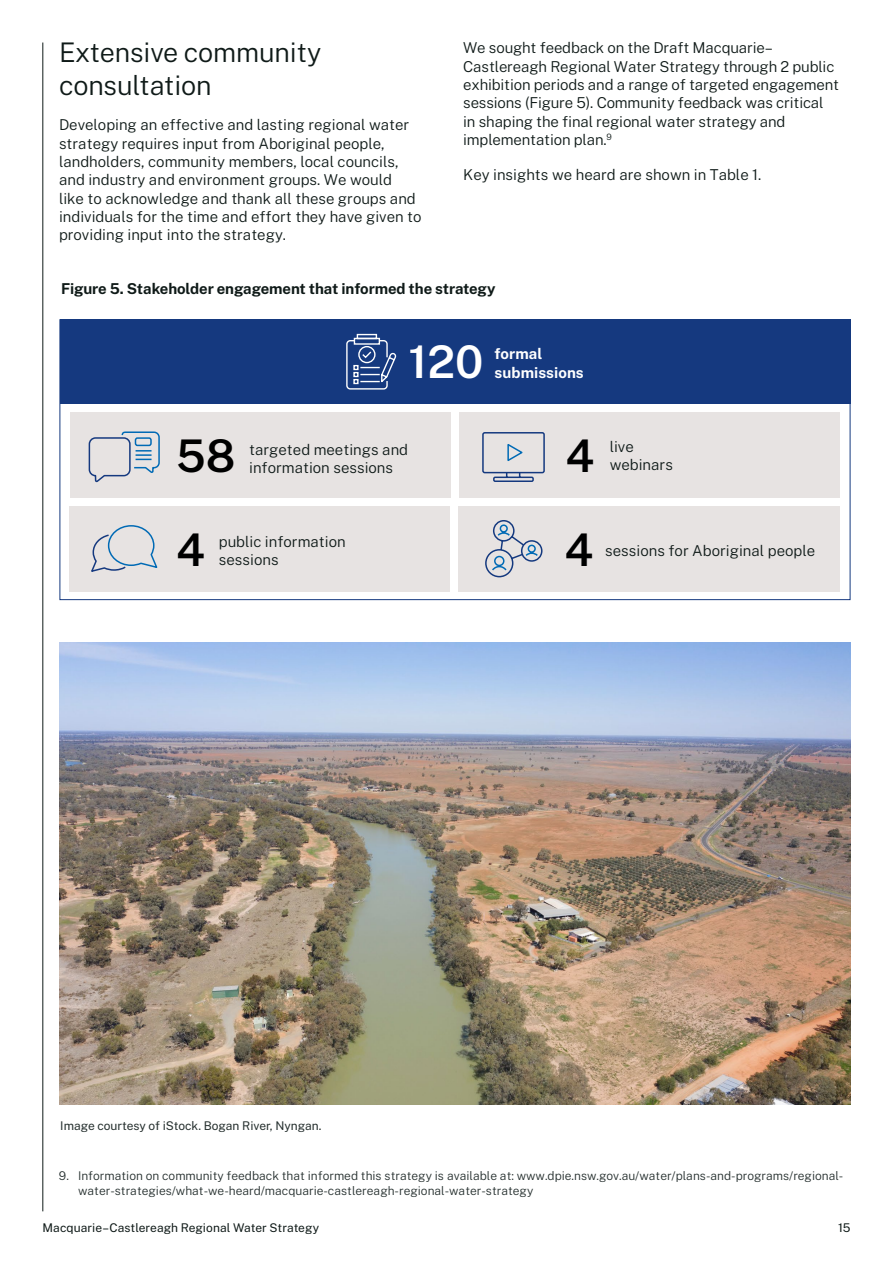
<style>
.page{position:relative;width:893px;height:1263px;background:#fff}
.page>*{position:absolute;margin:0;border:0;box-sizing:border-box;transform-origin:0 0}
.t1{font:600 45px "Public Sans";color:#000}
.t2{font:600 45px "Public Sans";color:#fff}
.t3{font:300 27px/33px "Public Sans";letter-spacing:-.005em;color:#0f1a18}
.t4{font:300 15px/18.3px "Public Sans";color:#0f1a18}
.t5{font:700 15px "Public Sans";letter-spacing:-.005em;color:#0f1a18}
.t6{font:700 15px/18.3px "Public Sans";letter-spacing:.005em;color:#fff}
.t7{font:300 12px/15px "Public Sans";color:#252f2e}
.t8{font:12px "Public Sans";color:#0f1a18}
.t9{font:12px "Public Sans";color:#252f2e}
</style>
<div class="page">
<div style="left:60px;top:319px;width:790px;height:85px;background:#15397f"></div>
<div style="left:459px;top:413px;width:380px;height:85px;background:#e7e3e2"></div>
<div style="left:70px;top:506px;width:380px;height:85px;background:#e7e3e2"></div>
<div style="left:70px;top:413px;width:380px;height:85px;background:#e7e3e2"></div>
<div style="left:458px;top:506px;width:382px;height:85px;background:#e7e3e2"></div>
<svg style="left:346px;top:333px;width:51px;height:57px"></svg>
<svg style="left:88px;top:431px;width:72px;height:52px"></svg>
<svg style="left:91px;top:525px;width:67px;height:47px"></svg>
<div style="left:493px;top:477px;width:41px;height:5px;border:2px solid #15397f"></div>
<svg style="left:507px;top:444px;width:16px;height:17px"></svg>
<div style="left:482px;top:432px;width:63px;height:41px;border:2px solid #15397f;border-radius:2px"></div>
<div style="left:521px;top:540px;width:21px;height:22px;border:2px solid #15397f;border-radius:50%"></div>
<svg style="left:485px;top:520px;width:54px;height:58px"></svg>
<hr style="left:43px;top:43px;width:1px;height:1168px;background:#0f1a18">
<img style="left:60px;top:642px;width:790px;height:462px">
<h3 class="t3" style="left:59px;top:34px;width:264px">Extensive community consultation</h3>
<p class="t4" style="left:59px;top:115px;width:364px">Developing an effective and lasting regional water strategy requires input from Aboriginal people, landholders, community members, local councils, and industry and environment groups. We would<br>like to acknowledge and thank all these groups and individuals for the time and effort they have given to providing input into the strategy.</p>
<p class="t4" style="left:463px;top:38px;width:377px">We sought feedback on the Draft Macquarie– Castlereagh Regional Water Strategy through 2 public exhibition periods and a range of targeted engagement sessions (Figure 5). Community feedback was critical in shaping the final regional water strategy and implementation plan.<sup>9</sup></p>
<p class="t4" style="left:463px;top:165px;width:300px">Key insights we heard are shown in Table 1.</p>
<p class="t5" style="left:61px;top:277px;width:436px">Figure 5. Stakeholder engagement that informed the strategy</p>
<p class="t2" style="left:409px;top:329px;width:76px">120</p>
<p class="t6" style="left:495px;top:344px;width:91px">formal submissions</p>
<p class="t1" style="left:176px;top:423px;width:61px">58</p>
<p class="t4" style="left:249px;top:439px;width:160px">targeted meetings and information sessions</p>
<p class="t1" style="left:176px;top:517px;width:30px">4</p>
<p class="t4" style="left:219px;top:531px;width:128px">public information sessions</p>
<p class="t1" style="left:565px;top:423px;width:30px">4</p>
<p class="t4" style="left:610px;top:436px;width:65px">live webinars</p>
<p class="t1" style="left:565px;top:517px;width:30px">4</p>
<p class="t4" style="left:605px;top:540px;width:211px">sessions for Aboriginal people</p>
<p class="t9" style="left:60px;top:1117px;width:263px">Image courtesy of iStock. Bogan River, Nyngan.</p>
<p class="t7" style="left:78px;top:1167px;width:767px;text-indent:-19px">9. Information on community feedback that informed this strategy is available at: www.dpie.nsw.gov.au/water/plans-and-programs/regional&shy;water-strategies/what-we-heard/macquarie-castlereagh-regional-water-strategy</p>
<p class="t8" style="left:43px;top:1219px;width:278px">Macquarie–Castlereagh Regional Water Strategy</p>
<p class="t8" style="left:838px;top:1219px;width:14px">15</p>
</div>
